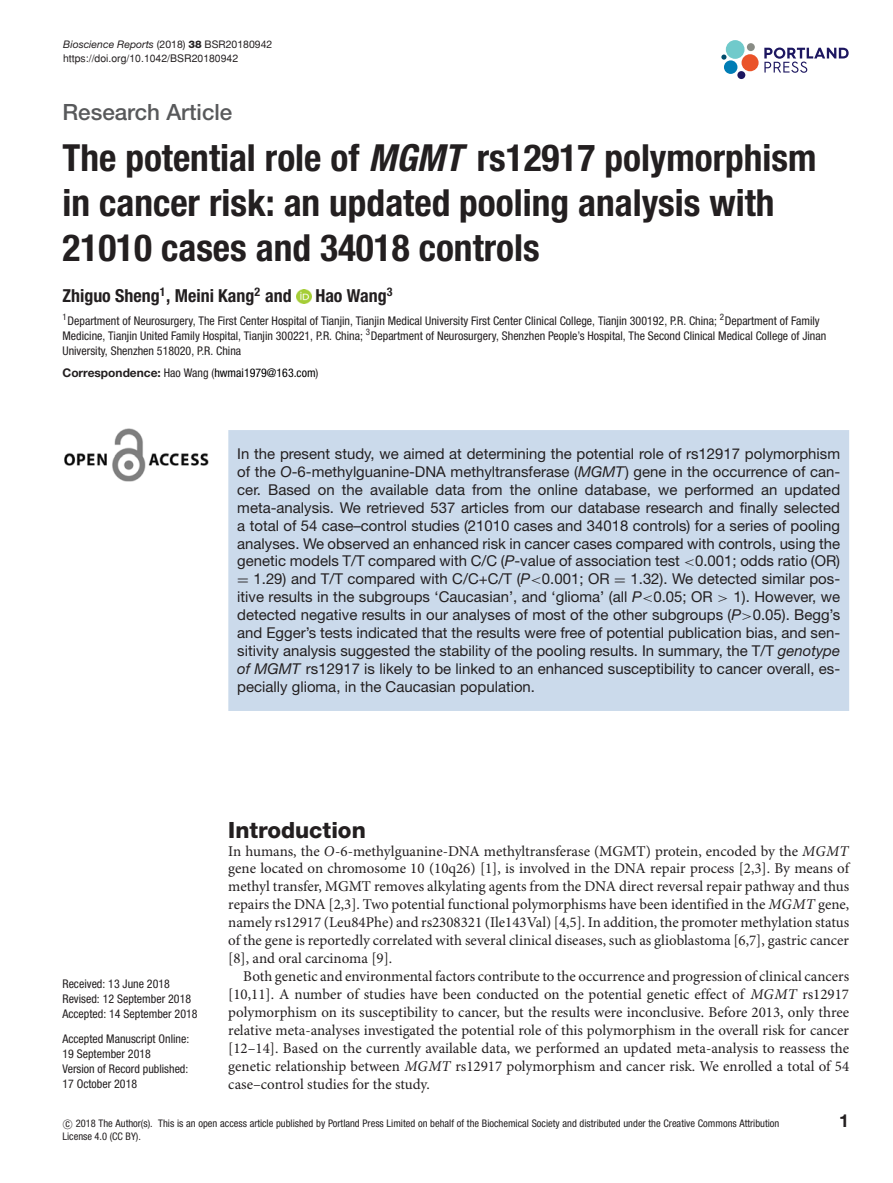
<style>
.page{position:relative;width:893px;height:1183px;background:#fff}
.page>*{position:absolute;margin:0;border:0;box-sizing:border-box;transform-origin:0 0}
.t1{font:700 condensed 37.35px/44.8px "Helvetica Neue LT Std";color:#231f20}
.t2{font:500 22.35px "Helvetica Neue LT Std";color:#58595b}
.t3{font:800 22.35px "Helvetica Neue LT Std";color:#231f20}
.t4{font:700 condensed 18px "Helvetica Neue LT Std";color:#231f20}
.t5{font:700 18px "Helvetica Neue LT Std";color:#231f20}
.t6{font:15px/18px "Minion Pro";color:#231f20;text-align:justify}
.t7{font:15px/18px "Helvetica Neue LT Std";color:#231f20;text-align:justify}
.t8{font:condensed 12px/15px "Helvetica Neue LT Std";color:#231f20}
.t9{font:condensed 12px "Helvetica Neue LT Std";color:#000}
.t10{font:condensed 10.5px/13.5px "Helvetica Neue LT Std";color:#231f20}
.t11{font:italic 10.5px "Helvetica Neue LT Std";color:#231f20}
.t12{font:10.5px "Helvetica";color:#231f20}
.s1{font-style:normal}
.s2{font-weight:800;font-style:normal}
.s3{font-style:italic}
.s4{font-weight:700;font-stretch:normal;color:#231f20}
.s5{color:#231f20}
.s6{font-family:"RMTMI"}
.s7{font-family:"MTSY"}
.s8{font-family:"CMSY10";font-stretch:normal}
</style>
<div class="page">
<svg style="left:764px;top:48px;width:85px;height:25px"></svg>
<div style="left:726px;top:40px;width:18px;height:19px;background:#70cacb;border-radius:50%"></div>
<div style="left:741px;top:54px;width:18px;height:17px;background:#ea5329;border-radius:50%"></div>
<div style="left:724px;top:60px;width:13px;height:14px;background:#007db5;border-radius:50%"></div>
<div style="left:737px;top:71px;width:8px;height:8px;background:#1d1760;border-radius:50%"></div>
<div style="left:747px;top:43px;width:8px;height:8px;background:#888c85;border-radius:50%"></div>
<svg style="left:721px;top:54px;width:5px;height:6px"></svg>
<img style="left:296px;top:289px;width:15px;height:15px">
<img style="left:64px;top:428px;width:145px;height:53px">
<div style="left:228px;top:430px;width:621px;height:280px;background:#cbdaeb"></div>
<p class="t11" style="left:63px;top:40px;width:211px">Bioscience Reports <span class="s1">(2018)</span> <span class="s2">38</span> <span class="s1">BSR20180942</span></p>
<p class="t12" style="left:63px;top:54px;width:177px">https://doi.org/10.1042/BSR20180942</p>
<h2 class="t2" style="left:62px;top:104px;width:171px">Research Article</h2>
<h1 class="t1" style="left:62px;top:138px;width:755px">The potential role of <span class="s3">MGMT</span> rs12917 polymorphism in cancer risk: an updated pooling analysis with<br>21010 cases and 34018 controls</h1>
<p class="t4" style="left:62px;top:289px;width:231px">Zhiguo Sheng<sup>1</sup>, Meini Kang<sup>2</sup> and</p>
<p class="t4" style="left:315px;top:289px;width:79px">Hao Wang<sup>3</sup></p>
<p class="t8" style="left:62px;top:314px;width:765px"><sup>1</sup>Department of Neurosurgery, The First Center Hospital of Tianjin, Tianjin Medical University First Center Clinical College, Tianjin 300192, P.R. China; <sup>2</sup>Department of Family<br>Medicine, Tianjin United Family Hospital, Tianjin 300221, P.R. China; <sup>3</sup>Department of Neurosurgery, Shenzhen People’s Hospital, The Second Clinical Medical College of Jinan<br>University, Shenzhen 518020, P.R. China</p>
<p class="t9" style="left:62px;top:368px;width:258px"><span class="s4">Correspondence:</span> <span class="s5">Hao Wang (</span>hwmai1979@163.com<span class="s5">)</span></p>
<p class="t7" style="left:237px;top:446px;width:604px">In the present study, we aimed at determining the potential role of rs12917 polymorphism of the <span class="s3">O</span>-6-methylguanine-DNA methyltransferase (<span class="s3">MGMT</span>) gene in the occurrence of can&shy;cer. Based on the available data from the online database, we performed an updated meta-analysis. We retrieved 537 articles from our database research and finally selected a total of 54 case–control studies (21010 cases and 34018 controls) for a series of pooling analyses. We observed an enhanced risk in cancer cases compared with controls, using the genetic models T/T compared with C/C (<span class="s3">P</span>-value of association test <span class="s6">&lt;</span>0.001; odds ratio (OR) <span class="s7">=</span> 1.29) and T/T compared with C/C+C/T (<span class="s3">P</span><span class="s6">&lt;</span>0.001; OR <span class="s7">=</span> 1.32). We detected similar pos&shy;itive results in the subgroups ‘Caucasian’, and ‘glioma’ (all <span class="s3">P</span><span class="s6">&lt;</span>0.05; OR <span class="s6">&gt;</span> 1). However, we detected negative results in our analyses of most of the other subgroups (<span class="s3">P</span><span class="s6">&gt;</span>0.05). Begg’s and Egger’s tests indicated that the results were free of potential publication bias, and sen&shy;sitivity analysis suggested the stability of the pooling results. In summary, the T/T <span class="s3">genotype of MGMT</span> rs12917 is likely to be linked to an enhanced susceptibility to cancer overall, es&shy;pecially glioma, in the Caucasian population.</p>
<h2 class="t3" style="left:228px;top:821px;width:139px">Introduction</h2>
<p class="t6" style="left:228px;top:842px;width:622px">In humans, the <span class="s3">O</span>-6-methylguanine-DNA methyltransferase (MGMT) protein, encoded by the <span class="s3">MGMT </span>gene located on chromosome 10 (10q26) [1], is involved in the DNA repair process [2,3]. By means of methyl transfer, MGMT removes alkylating agents from the DNA direct reversal repair pathway and thus repairs the DNA [2,3]. Two potential functional polymorphisms have been identified in the <span class="s3">MGMT</span> gene, namely rs12917 (Leu84Phe) and rs2308321 (Ile143Val) [4,5]. In addition, the promoter methylation status of the gene is reportedly correlated with several clinical diseases, such as glioblastoma [6,7], gastric cancer [8], and oral carcinoma [9].</p>
<p class="t6" style="left:228px;top:968px;width:622px;text-indent:15px">Both genetic and environmental factors contribute to the occurrence and progression of clinical cancers [10,11]. A number of studies have been conducted on the potential genetic effect of <span class="s3">MGMT</span> rs12917 polymorphism on its susceptibility to cancer, but the results were inconclusive. Before 2013, only three relative meta-analyses investigated the potential role of this polymorphism in the overall risk for cancer [12–14]. Based on the currently available data, we performed an updated meta-analysis to reassess the genetic relationship between <span class="s3">MGMT</span> rs12917 polymorphism and cancer risk. We enrolled a total of 54 case–control studies for the study.</p>
<p class="t10" style="left:62px;top:1117px;width:718px"><span class="s8">-</span>c 2018 The Author(s). This is an open access article published by Portland Press Limited on behalf of the Biochemical Society and distributed under the Creative Commons Attribution<br>License 4.0 (CC BY).</p>
<p class="t5" style="left:839px;top:1113px;width:11px">1</p>
<p class="t8" style="left:62px;top:976px;width:137px">Received: 13 June 2018<br>Revised: 12 September 2018<br>Accepted: 14 September 2018</p>
<p class="t8" style="left:62px;top:1032px;width:128px">Accepted Manuscript Online:<br>19 September 2018<br>Version of Record published:<br>17 October 2018</p>
</div>
